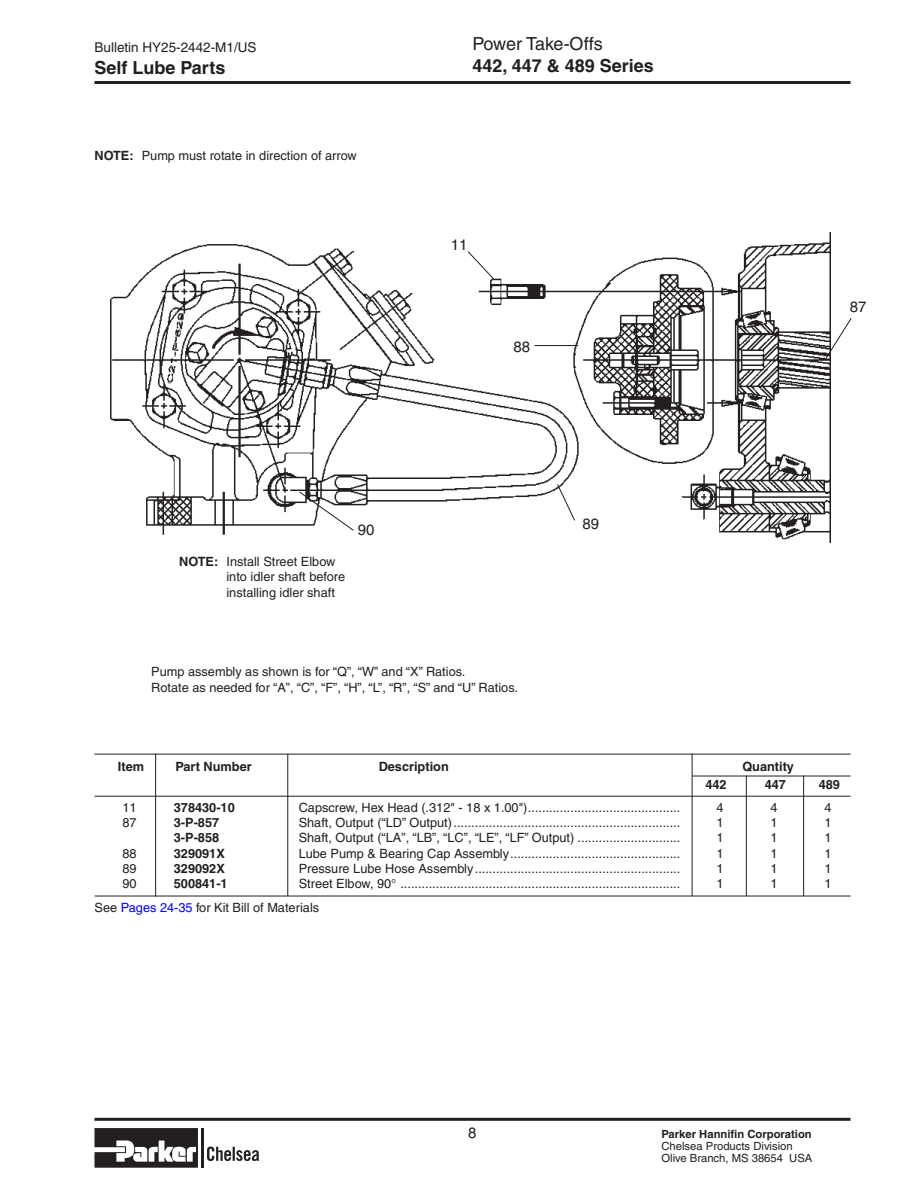
<style>
.page{position:relative;width:918px;height:1188px;background:#fff}
.page>*{position:absolute;margin:0;border:0;box-sizing:border-box;transform-origin:0 0}
.t1{font:700 18px "Helvetica";color:#231f20}
.t2{font:18px "Helvetica";letter-spacing:-.005em;color:#231f20}
.t3{font:15px "Helvetica";color:#231f20}
.t4{font:13.5px "Helvetica";color:#231f20}
.t5{font:12.75px/15.3px "Helvetica";color:#231f20}
.t6{font:700 12.75px "Helvetica";color:#231f20}
.t7{font:11.25px/12px "Helvetica";color:#231f20}
.t8{font:700 11.25px "Helvetica";color:#231f20}
.s1{font-weight:700}
.s2{color:#00f}
</style>
<div class="page">
<hr style="left:94px;top:1118px;width:756px;height:3px;background:#231f20">
<hr style="left:94px;top:81px;width:756px;height:3px;background:#231f20">
<svg style="left:207px;top:1147px;width:52px;height:14px"></svg>
<svg style="left:94px;top:1128px;width:104px;height:40px"></svg>
<hr style="left:201px;top:1128px;width:3px;height:40px;background:#231f20">
<svg style="left:830px;top:317px;width:22px;height:44px"></svg>
<img style="left:111px;top:233px;width:719px;height:309px">
<hr style="left:94px;top:796px;width:756px;height:1px;background:#231f20">
<hr style="left:94px;top:754px;width:756px;height:1px;background:#231f20">
<hr style="left:692px;top:776px;width:158px;height:1px;background:#231f20">
<hr style="left:746px;top:776px;width:1px;height:120px;background:#231f20">
<hr style="left:803px;top:776px;width:1px;height:120px;background:#231f20">
<hr style="left:692px;top:754px;width:1px;height:142px;background:#231f20">
<hr style="left:287px;top:754px;width:1px;height:142px;background:#231f20">
<hr style="left:155px;top:754px;width:1px;height:142px;background:#231f20">
<hr style="left:95px;top:896px;width:756px;height:1px;background:#231f20">
<p class="t4" style="left:94px;top:40px;width:164px">Bulletin HY25-2442-M1/US</p>
<h1 class="t1" style="left:94px;top:56px;width:132px">Self Lube Parts</h1>
<p class="t5" style="left:94px;top:148px;width:264px"><span class="s1">NOTE:</span> Pump must rotate in direction of arrow</p>
<h1 class="t2" style="left:472px;top:33px;width:132px">Power Take-Offs</h1>
<h1 class="t1" style="left:472px;top:55px;width:183px">442, 447 &amp; 489 Series</h1>
<p class="t3" style="left:451px;top:236px;width:18px">11</p>
<p class="t3" style="left:513px;top:338px;width:18px">88</p>
<p class="t3" style="left:850px;top:298px;width:18px">87</p>
<p class="t5" style="left:227px;top:554px;width:120px;text-indent:-47px"><span class="s1">NOTE:</span> Install Street Elbow into idler shaft before installing idler shaft</p>
<p class="t3" style="left:358px;top:521px;width:18px">90</p>
<p class="t5" style="left:151px;top:664px;width:368px">Pump assembly as shown is for “Q”, “W” and “X” Ratios.<br>Rotate as needed for “A”, “C”, “F”, “H”, “L”, “R”, “S” and “U” Ratios.</p>
<p class="t3" style="left:583px;top:515px;width:18px">89</p>
<p class="t6" style="left:118px;top:759px;width:28px">Item</p>
<p class="t6" style="left:175px;top:759px;width:78px">Part Number</p>
<p class="t6" style="left:379px;top:759px;width:72px">Description</p>
<p class="t6" style="left:742px;top:759px;width:53px">Quantity</p>
<p class="t6" style="left:705px;top:776px;width:23px">442</p>
<p class="t6" style="left:765px;top:776px;width:23px">447</p>
<p class="t6" style="left:819px;top:776px;width:23px">489</p>
<p class="t5" style="left:123px;top:800px;width:16px">11</p>
<p class="t6" style="left:174px;top:800px;width:62px">378430-10</p>
<p class="t5" style="left:299px;top:800px;width:383px">Capscrew, Hex Head (.312" - 18 x 1.00")...........................................</p>
<p class="t5" style="left:716px;top:800px;width:9px">4</p>
<p class="t5" style="left:770px;top:800px;width:9px">4</p>
<p class="t5" style="left:824px;top:800px;width:9px">4</p>
<p class="t5" style="left:123px;top:815px;width:16px">87</p>
<p class="t6" style="left:174px;top:815px;width:47px">3-P-857</p>
<p class="t5" style="left:299px;top:815px;width:383px">Shaft, Output (“LD” Output)................................................................</p>
<p class="t5" style="left:716px;top:815px;width:9px">1</p>
<p class="t5" style="left:770px;top:815px;width:9px">1</p>
<p class="t5" style="left:824px;top:815px;width:9px">1</p>
<p class="t6" style="left:174px;top:830px;width:47px">3-P-858</p>
<p class="t5" style="left:299px;top:830px;width:383px">Shaft, Output (“LA”, “LB”, “LC”, “LE”, “LF” Output) .............................</p>
<p class="t5" style="left:716px;top:830px;width:9px">1</p>
<p class="t5" style="left:770px;top:830px;width:9px">1</p>
<p class="t5" style="left:824px;top:830px;width:9px">1</p>
<p class="t5" style="left:123px;top:846px;width:16px">88</p>
<p class="t6" style="left:174px;top:845px;width:53px">329091X</p>
<p class="t5" style="left:299px;top:846px;width:383px">Lube Pump &amp; Bearing Cap Assembly................................................</p>
<p class="t5" style="left:716px;top:846px;width:9px">1</p>
<p class="t5" style="left:770px;top:846px;width:9px">1</p>
<p class="t5" style="left:824px;top:846px;width:9px">1</p>
<p class="t5" style="left:123px;top:861px;width:16px">89</p>
<p class="t6" style="left:174px;top:861px;width:53px">329092X</p>
<p class="t5" style="left:299px;top:861px;width:383px">Pressure Lube Hose Assembly..........................................................</p>
<p class="t5" style="left:716px;top:861px;width:9px">1</p>
<p class="t5" style="left:770px;top:861px;width:9px">1</p>
<p class="t5" style="left:824px;top:861px;width:9px">1</p>
<p class="t5" style="left:123px;top:876px;width:16px">90</p>
<p class="t6" style="left:174px;top:876px;width:55px">500841-1</p>
<p class="t5" style="left:299px;top:876px;width:383px">Street Elbow, 90° ...............................................................................</p>
<p class="t5" style="left:716px;top:876px;width:9px">1</p>
<p class="t5" style="left:770px;top:876px;width:9px">1</p>
<p class="t5" style="left:824px;top:876px;width:9px">1</p>
<p class="t5" style="left:95px;top:900px;width:226px">See <span class="s2">Pages 24-35</span> for Kit Bill of Materials</p>
<p class="t3" style="left:468px;top:1125px;width:10px">8</p>
<p class="t8" style="left:662px;top:1128px;width:152px">Parker Hannifin Corporation</p>
<p class="t7" style="left:662px;top:1140px;width:152px">Chelsea Products Division<br>Olive Branch, MS 38654 USA</p>
</div>
